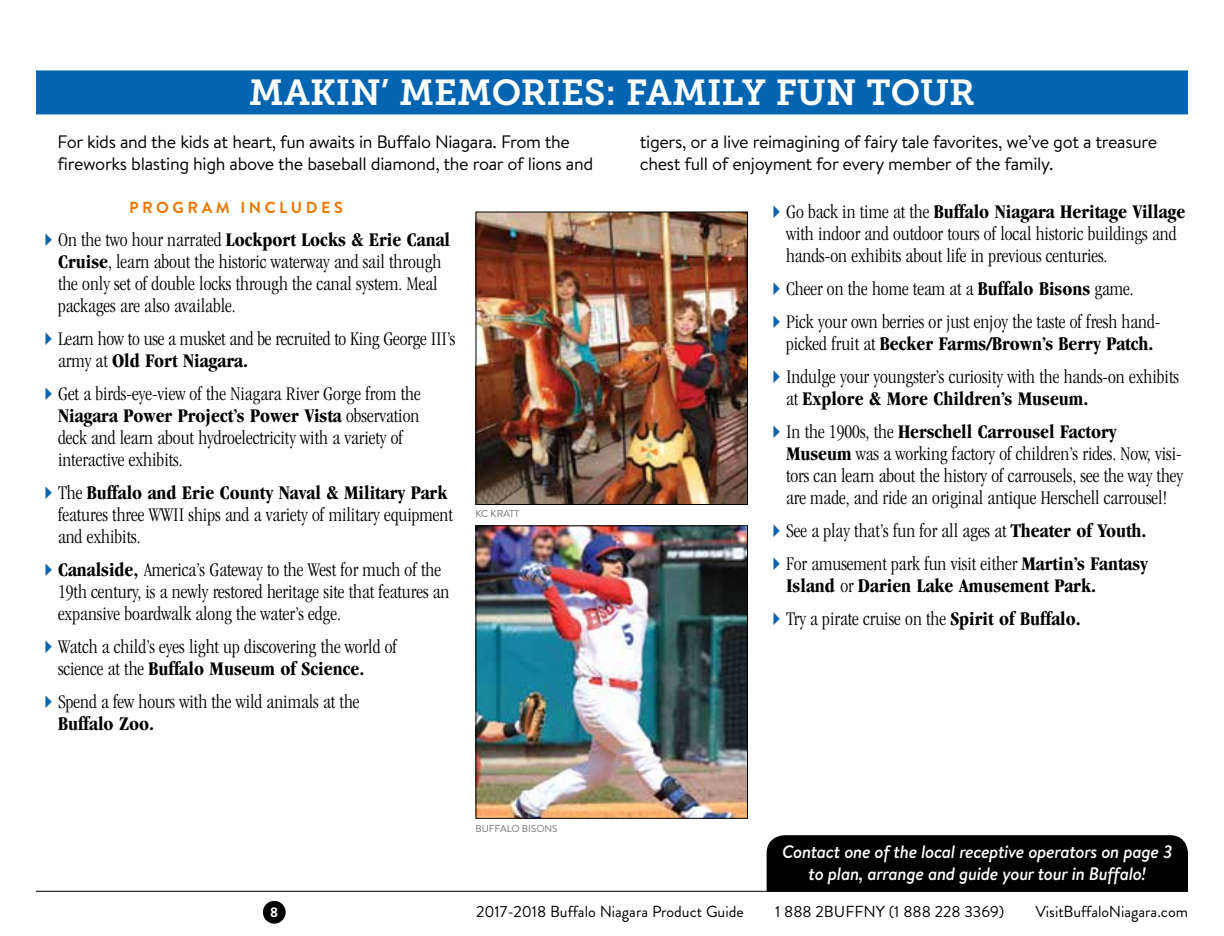
<style>
.page{position:relative;width:1224px;height:936px;background:#fff}
.page>*{position:absolute;margin:0;border:0;box-sizing:border-box;transform-origin:0 0}
.t1{font:36px "Museo Slab 700";color:#fff}
.t2{font:300 condensed 20px/22px "Garamond";color:#000}
.t3{font:700 condensed 20px/22px "Garamond";color:#000}
.t4{font:18px/22px "Brandon Text";letter-spacing:-.02em;color:#000}
.t5{font:italic 500 18px/22px "Brandon Text";letter-spacing:-.02em;color:#fff;text-align:center}
.t6{font:16px "Brandon Grotesque";color:#000}
.t7{font:700 16px "Brandon Grotesque";letter-spacing:.22em;color:#e70}
.t8{font:700 14px "Brandon Grotesque";color:#fff}
.t9{font:10px "Brandon Grotesque";color:#717073}
.s1{color:#0365b1}
.s2{font-weight:700}
.s3{font-weight:300}
</style>
<div class="page">
<div style="left:767px;top:835px;width:421px;height:57px;background:#000"></div>
<div style="left:263px;top:901px;width:23px;height:23px;background:#000;border-radius:50%"></div>
<hr style="left:36px;top:891px;width:1151px;height:1px;background:#000">
<div style="left:36px;top:70px;width:1152px;height:44px;background:#0365b1"></div>
<img style="left:477px;top:527px;width:269px;height:290px">
<div style="left:475px;top:525px;width:273px;height:294px;border:1px solid #000"></div>
<img style="left:477px;top:214px;width:269px;height:289px">
<div style="left:475px;top:212px;width:273px;height:293px;border:1px solid #000"></div>
<h1 class="t1" style="left:249px;top:72px;width:728px">MAKIN’ MEMORIES: FAMILY FUN TOUR</h1>
<p class="t4" style="left:58px;top:130px;width:537px">For kids and the kids at heart, fun awaits in Buffalo Niagara. From the fireworks blasting high above the baseball diamond, the roar of lions and</p>
<p class="t4" style="left:640px;top:130px;width:519px">tigers, or a live reimagining of fairy tale favorites, we’ve got a treasure chest full of enjoyment for every member of the family.</p>
<p class="t7" style="left:129px;top:197px;width:9px">PR</p>
<p class="t7" style="left:156px;top:197px;width:188px">OGR AM INC LUD ES</p>
<p class="t2" style="left:58px;top:229px;width:394px;text-indent:-20px"><span class="s1">✔</span>On the two hour narrated <span class="s2">Lockport Locks &amp; Erie Canal Cruise</span>, learn about the historic waterway and sail through the only set of double locks through the canal system. Meal packages are also available.</p>
<p class="t2" style="left:58px;top:328px;width:399px;text-indent:-20px"><span class="s1">✔</span>Learn how to use a musket and be recruited to King George III’s army at <span class="s2">Old Fort Niagara.</span></p>
<p class="t2" style="left:58px;top:383px;width:364px;text-indent:-20px"><span class="s1">✔</span>Get a birds-eye-view of the Niagara River Gorge from the <span class="s2">Niagara Power Project’s Power Vista</span> observation deck and learn about hydroelectricity with a variety of interactive exhibits.</p>
<p class="t2" style="left:58px;top:482px;width:396px;text-indent:-20px"><span class="s1">✔</span>The <span class="s2">Buffalo and Erie County Naval &amp; Military Park </span>features three WWII ships and a variety of military equipment and exhibits.</p>
<p class="t2" style="left:58px;top:559px;width:393px;text-indent:-20px"><span class="s1">✔</span><span class="s2">Canalside,</span> America’s Gateway to the West for much of the<br>19th century, is a newly restored heritage site that features an expansive boardwalk along the water’s edge.</p>
<p class="t2" style="left:58px;top:636px;width:340px;text-indent:-20px"><span class="s1">✔</span>Watch a child’s eyes light up discovering the world of science at the <span class="s2">Buffalo Museum of Science.</span></p>
<p class="t2" style="left:58px;top:691px;width:303px;text-indent:-20px"><span class="s1">✔</span>Spend a few hours with the wild animals at the<br><span class="s2">Buffalo Zoo.</span></p>
<p class="t9" style="left:475px;top:507px;width:45px">KC KRATT</p>
<p class="t9" style="left:475px;top:822px;width:84px">BUFFALO BISONS</p>
<p class="t2" style="left:786px;top:201px;width:401px;text-indent:-20px"><span class="s1">✔</span>Go back in time at the <span class="s2">Buffalo Niagara Heritage Village </span>with indoor and outdoor tours of local historic buildings and hands-on exhibits about life in previous centuries.</p>
<p class="t2" style="left:766px;top:278px;width:369px"><span class="s1">✔</span>Cheer on the home team at a <span class="s2">Buffalo Bisons</span> game.</p>
<p class="t2" style="left:786px;top:311px;width:376px;text-indent:-20px"><span class="s1">✔</span>Pick your own berries or just enjoy the taste of fresh hand&shy;picked fruit at <span class="s2">Becker Farms/Brown’s Berry Patch.</span></p>
<p class="t2" style="left:786px;top:366px;width:395px;text-indent:-20px"><span class="s1">✔</span>Indulge your youngster’s curiosity with the hands-on exhibits at <span class="s2">Explore &amp; More Children’s Museum.</span></p>
<p class="t2" style="left:786px;top:421px;width:399px;text-indent:-20px"><span class="s1">✔</span>In the 1900s, the <span class="s2">Herschell Carrousel Factory Museum</span> was a working factory of children’s rides. Now, visi&shy;tors can learn about the history of carrousels, see the way they are made, and ride an original antique Herschell carrousel!</p>
<p class="t2" style="left:766px;top:520px;width:382px"><span class="s1">✔</span>See a play that’s fun for all ages at <span class="s2">Theater of Youth.</span></p>
<p class="t3" style="left:786px;top:553px;width:364px;text-indent:-20px"><span class="s1">✔</span><span class="s3">For amusement park fun visit either</span> Martin’s Fantasy<br>Island <span class="s3">or</span> Darien Lake Amusement Park.</p>
<p class="t2" style="left:766px;top:608px;width:316px"><span class="s1">✔</span>Try a pirate cruise on the <span class="s2">Spirit of Buffalo.</span></p>
<p class="t5" style="left:782px;top:840px;width:392px">Contact one of the local receptive operators on page 3 to plan, arrange and guide your tour in Buffalo!</p>
<p class="t8" style="left:270px;top:902px;width:9px">8</p>
<p class="t6" style="left:476px;top:901px;width:269px">2017-2018 Buffalo Niagara Product Guide</p>
<p class="t6" style="left:775px;top:901px;width:231px">1 888 2BUFFNY (1 888 228 3369)</p>
<p class="t6" style="left:1035px;top:901px;width:154px">VisitBuffaloNiagara.com</p>
</div>
